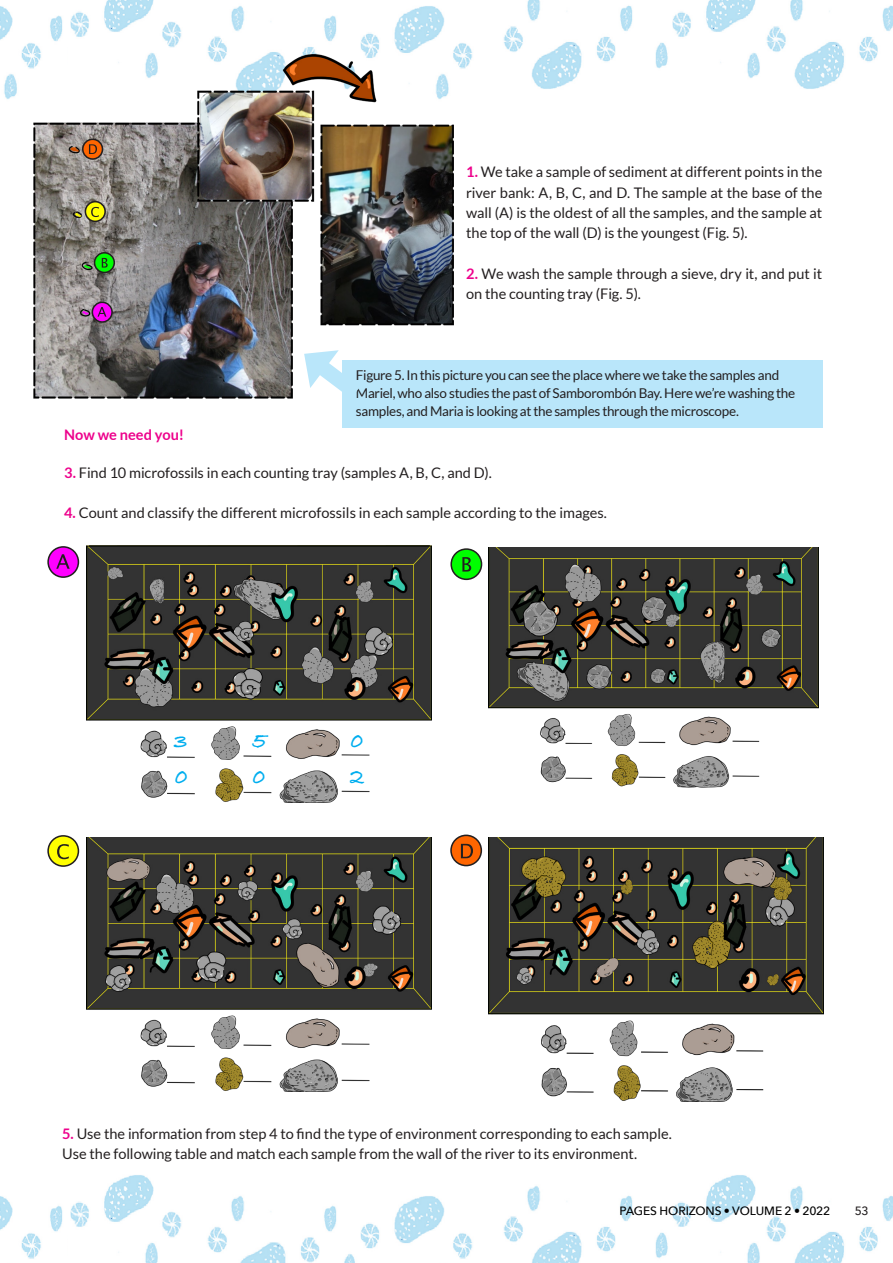
<style>
.page{position:relative;width:893px;height:1263px;background:#fff}
.page>*{position:absolute;margin:0;border:0;box-sizing:border-box;transform-origin:0 0}
.t1{font:700 23.1px "Bradley Hand ITCTT";color:#00aeef}
.t2{font:14.55px/20.4px "Lato";color:#231f20;text-align:justify}
.t3{font:700 14.55px "Lato";letter-spacing:.005em;color:#ed028c}
.t4{font:13.5px/18px "Lato";letter-spacing:-.02em;color:#231f20}
.t5{font:500 12px "Avenir Next";letter-spacing:-.01em;color:#000001}
.t6{font:500 12px "Avenir Next";color:#231f20}
.s1{font-weight:700;color:#ed028c}
</style>
<div class="page">
<img style="left:70px;top:0;width:112px;height:54px">
<img style="left:70px;top:1175px;width:112px;height:88px">
<img style="left:655px;top:0;width:105px;height:78px">
<img style="left:655px;top:1175px;width:105px;height:88px">
<img style="left:360px;top:6px;width:113px;height:63px">
<img style="left:344px;top:1196px;width:129px;height:67px">
<img style="left:766px;top:0;width:127px;height:89px">
<img style="left:766px;top:1186px;width:127px;height:77px">
<img style="left:503px;top:0;width:130px;height:89px">
<img style="left:503px;top:1186px;width:130px;height:77px">
<img style="left:207px;top:6px;width:130px;height:48px">
<img style="left:207px;top:1196px;width:130px;height:67px">
<img style="left:50px;top:15px;width:13px;height:26px">
<img style="left:50px;top:1205px;width:13px;height:27px">
<img style="left:0;top:6px;width:41px;height:93px">
<img style="left:0;top:1196px;width:41px;height:63px">
<svg style="left:451px;top:835px;width:30px;height:30px"></svg>
<div style="left:450px;top:834px;width:32px;height:32px;border:2px solid #231f20;border-radius:50%"></div>
<div style="left:48px;top:836px;width:30px;height:30px;background:#ff0;border-radius:50%"></div>
<div style="left:47px;top:835px;width:32px;height:32px;border:2px solid #231f20;border-radius:50%"></div>
<div style="left:451px;top:549px;width:30px;height:30px;background:#0f0;border-radius:50%"></div>
<div style="left:450px;top:548px;width:32px;height:32px;border:2px solid #231f20;border-radius:50%"></div>
<div style="left:48px;top:547px;width:30px;height:30px;background:#f0f;border-radius:50%"></div>
<div style="left:47px;top:546px;width:32px;height:32px;border:2px solid #231f20;border-radius:50%"></div>
<div style="left:342px;top:360px;width:480px;height:68px;background:#b9e6fa"></div>
<img style="left:87px;top:546px;width:344px;height:256px">
<img style="left:488px;top:547px;width:331px;height:241px">
<img style="left:87px;top:838px;width:344px;height:253px">
<img style="left:488px;top:838px;width:335px;height:263px">
<svg style="left:56px;top:554px;width:14px;height:15px"></svg>
<svg style="left:462px;top:557px;width:9px;height:15px"></svg>
<svg style="left:57px;top:844px;width:12px;height:15px"></svg>
<svg style="left:461px;top:844px;width:12px;height:14px"></svg>
<img style="left:24px;top:54px;width:429px;height:345px">
<svg style="left:92px;top:302px;width:20px;height:20px"></svg>
<div style="left:92px;top:302px;width:21px;height:21px;border:2px solid #231f20;border-radius:50%"></div>
<svg style="left:98px;top:307px;width:8px;height:10px"></svg>
<svg style="left:95px;top:253px;width:19px;height:19px"></svg>
<div style="left:94px;top:252px;width:21px;height:21px;border:2px solid #231f20;border-radius:50%"></div>
<svg style="left:102px;top:258px;width:6px;height:10px"></svg>
<div style="left:85px;top:202px;width:20px;height:19px;background:#ff0;border-radius:50%"></div>
<div style="left:85px;top:201px;width:21px;height:21px;border:2px solid #231f20;border-radius:50%"></div>
<svg style="left:91px;top:207px;width:8px;height:10px"></svg>
<div style="left:83px;top:139px;width:19px;height:20px;background:#f60;border-radius:50%"></div>
<div style="left:82px;top:139px;width:21px;height:21px;border:2px solid #231f20;border-radius:50%"></div>
<svg style="left:89px;top:144px;width:8px;height:10px"></svg>
<svg style="left:296px;top:342px;width:81px;height:57px"></svg>
<p class="t2" style="left:466px;top:162px;width:358px"><span class="s1">1.</span> We take a sample of sediment at different points in the river bank: A, B, C, and D. The sample at the base of the wall (A) is the oldest of all the samples, and the sample at the top of the wall (D) is the youngest (Fig. 5).</p>
<p class="t2" style="left:466px;top:263px;width:358px"><span class="s1">2.</span> We wash the sample through a sieve, dry it, and put it on the counting tray (Fig. 5).</p>
<p class="t4" style="left:356px;top:366px;width:441px">Figure 5. In this picture you can see the place where we take the samples and<br>Mariel, who also studies the past of Samborombón Bay. Here we’re washing the samples, and Maria is looking at the samples through the microscope.</p>
<p class="t3" style="left:64px;top:426px;width:121px">Now we need you!</p>
<p class="t2" style="left:64px;top:462px;width:429px"><span class="s1">3.</span> Find 10 microfossils in each counting tray (samples A, B, C, and D).</p>
<p class="t2" style="left:64px;top:503px;width:544px"><span class="s1">4.</span> Count and classify the different microfossils in each sample according to the images.</p>
<p class="t1" style="left:174px;top:723px;width:15px">3</p>
<p class="t1" style="left:252px;top:723px;width:16px">5</p>
<p class="t1" style="left:351px;top:723px;width:14px">0</p>
<p class="t1" style="left:175px;top:759px;width:14px">0</p>
<p class="t1" style="left:253px;top:759px;width:14px">0</p>
<p class="t1" style="left:350px;top:759px;width:16px">2</p>
<p class="t2" style="left:62px;top:1123px;width:611px"><span class="s1">5.</span> Use the information from step 4 to find the type of environment corresponding to each sample.</p>
<p class="t2" style="left:62px;top:1144px;width:576px">Use the following table and match each sample from the wall of the river to its environment.</p>
<p class="t5" style="left:619px;top:1201px;width:212px">PAGES HORIZONS • VOLUME 2 • 2022</p>
<p class="t6" style="left:855px;top:1201px;width:16px">53</p>
</div>
